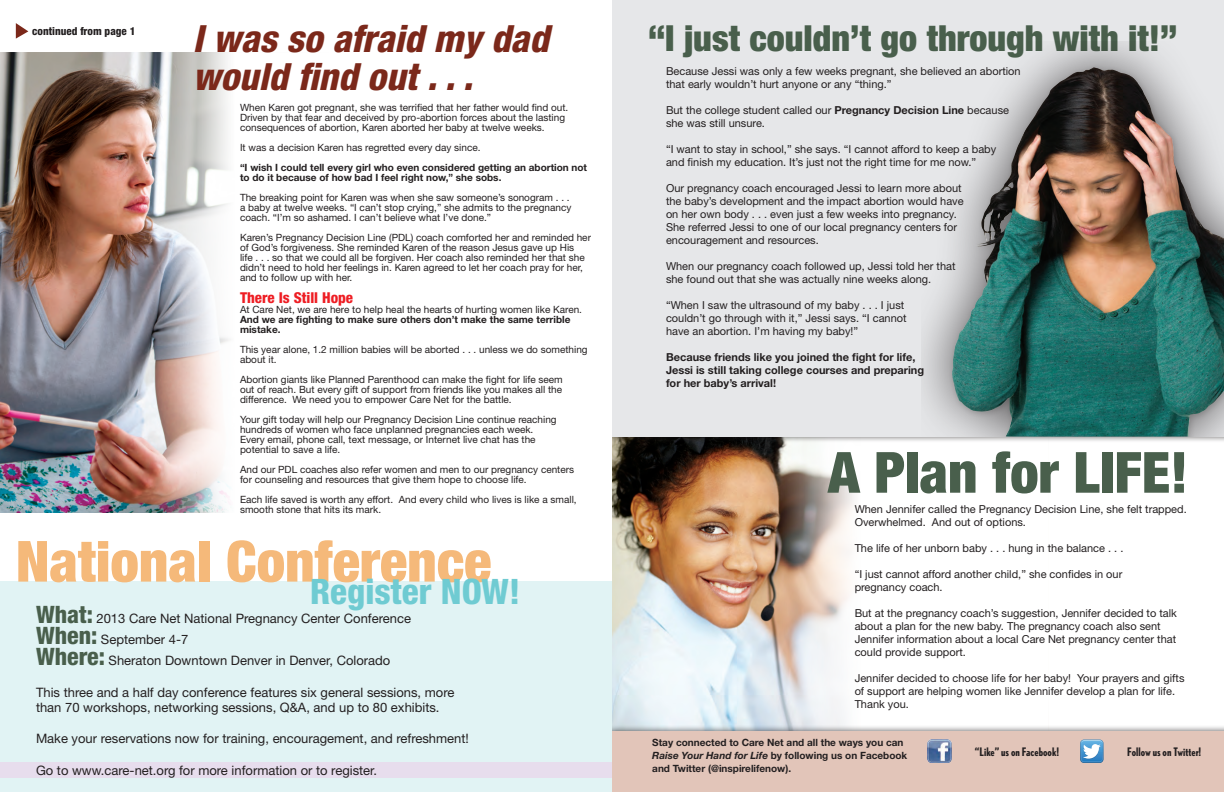
<style>
.page{position:relative;width:1224px;height:792px;background:#fff}
.page>*{position:absolute;margin:0;border:0;box-sizing:border-box;transform-origin:0 0}
.t1{font:900 condensed 56.8px "Helvetica Neue";color:#f5b97a}
.t2{font:900 condensed 56.8px "Helvetica Neue";color:#495f4c}
.t3{font:italic 800 condensed 37.5px/37.5px "Helvetica Neue";color:#7b281a}
.t4{font:900 condensed 36px "Helvetica Neue";color:#495f4c}
.t5{font:800 condensed 35.1px "Helvetica Neue";color:#6fcbd2}
.t6{font:800 condensed 15px "Helvetica Neue";color:#ee1d23}
.t7{font:13px/15.6px "Helvetica Neue";color:#231f20}
.t8{font:700 condensed 11.7px "Nobel";color:#231f20}
.t9{font:11px/13px "Helvetica Neue";color:#231f20}
.t10{font:700 11px/13px "Helvetica Neue";color:#231f20}
.t11{font:800 condensed 11px "Helvetica Neue";color:#231f20}
.t12{font:10px/10px "Helvetica Neue";color:#231f20}
.t13{font:700 10px/10px "Helvetica Neue";color:#231f20}
.s1{font-weight:400}
.s2{font-weight:800;font-stretch:condensed;font-size:24px;color:#495f4c}
.s3{font-weight:700}
.s4{font-style:italic}
</style>
<div class="page">
<img style="left:612px;top:443px;width:242px;height:282px">
<div style="left:612px;top:0;width:612px;height:437px;background:#e6e7e9"></div>
<div style="left:605px;top:725px;width:619px;height:67px;background:#231f20;opacity:.75"></div>
<div style="left:612px;top:731px;width:612px;height:61px;background:#e2c5b9"></div>
<img style="left:0;top:52px;width:229px;height:461px">
<div style="left:0;top:582px;width:612px;height:210px;background:#e1f3f4"></div>
<div style="left:0;top:762px;width:612px;height:16px;background:#e7dded"></div>
<svg style="left:16px;top:23px;width:12px;height:16px"></svg>
<img style="left:928px;top:740px;width:23px;height:23px">
<svg style="left:1080px;top:740px;width:24px;height:23px"></svg>
<div style="left:922px;top:42px;width:302px;height:395px;background:#231f20;opacity:.75"></div>
<img style="left:952px;top:69px;width:139px;height:342px">
<p class="t11" style="left:32px;top:25px;width:105px">continued from page 1</p>
<p class="t3" style="left:193px;top:19px;width:357px">I was so afraid my dad would find out . . .</p>
<p class="t12" style="left:240px;top:102px;width:330px">When Karen got pregnant, she was terrified that her father would find out.<br>Driven by that fear and deceived by pro-abortion forces about the lasting</p>
<p class="t12" style="left:240px;top:122px;width:306px">consequences of abortion, Karen aborted her baby at twelve weeks.</p>
<p class="t12" style="left:240px;top:142px;width:242px">It was a decision Karen has regretted every day since.</p>
<p class="t13" style="left:240px;top:162px;width:349px">“I wish I could tell every girl who even considered getting an abortion not to do it because of how bad I feel right now,” she sobs.</p>
<p class="t12" style="left:240px;top:192px;width:333px">The breaking point for Karen was when she saw someone’s sonogram . . . a baby at twelve weeks. “I can’t stop crying,” she admits to the pregnancy coach. “I’m so ashamed. I can’t believe what I’ve done.”</p>
<p class="t12" style="left:240px;top:232px;width:353px">Karen’s Pregnancy Decision Line (PDL) coach comforted her and reminded her of God’s forgiveness. She reminded Karen of the reason Jesus gave up His<br>life . . . so that we could all be forgiven. Her coach also reminded her that she didn’t need to hold her feelings in. Karen agreed to let her coach pray for her, and to follow up with her.</p>
<p class="t6" style="left:240px;top:289px;width:115px">There Is Still Hope</p>
<p class="t13" style="left:240px;top:304px;width:344px"><span class="s1">At Care Net, we are here to help heal the hearts of hurting women like Karen.<br></span>And we are fighting to make sure others don’t make the same terrible mistake.</p>
<p class="t12" style="left:240px;top:344px;width:349px">This year alone, 1.2 million babies will be aborted . . . unless we do something about it.</p>
<p class="t12" style="left:240px;top:374px;width:324px;text-align:justify">Abortion giants like Planned Parenthood can make the fight for life seem out of reach. But every gift of support from friends like you makes all the difference. We need you to empower Care Net for the battle.</p>
<p class="t12" style="left:240px;top:414px;width:318px">Your gift today will help our Pregnancy Decision Line continue reaching hundreds of women who face unplanned pregnancies each week.<br>Every email, phone call, text message, or Internet live chat has the potential to save a life.</p>
<p class="t12" style="left:240px;top:464px;width:336px">And our PDL coaches also refer women and men to our pregnancy centers</p>
<p class="t12" style="left:240px;top:474px;width:288px">for counseling and resources that give them hope to choose life.</p>
<p class="t12" style="left:240px;top:494px;width:338px">Each life saved is worth any effort. And every child who lives is like a small, smooth stone that hits its mark.</p>
<p class="t1" style="left:16px;top:526px;width:477px">National Conference</p>
<p class="t5" style="left:310px;top:570px;width:212px">Register NOW!</p>
<p class="t7" style="left:36px;top:611px;width:376px"><span class="s2">What:</span> 2013 Care Net National Pregnancy Center Conference</p>
<p class="t7" style="left:36px;top:632px;width:154px"><span class="s2">When:</span> September 4-7</p>
<p class="t7" style="left:36px;top:653px;width:356px"><span class="s2">Where:</span> Sheraton Downtown Denver in Denver, Colorado</p>
<p class="t7" style="left:36px;top:684px;width:420px">This three and a half day conference features six general sessions, more than 70 workshops, networking sessions, Q&amp;A, and up to 80 exhibits.</p>
<p class="t7" style="left:36px;top:731px;width:434px">Make your reservations now for training, encouragement, and refreshment!</p>
<p class="t7" style="left:36px;top:762px;width:343px">Go to www.care-net.org for more information or to register.</p>
<p class="t4" style="left:648px;top:16px;width:531px">“I just couldn’t go through with it!”</p>
<p class="t9" style="left:666px;top:64px;width:356px">Because Jessi was only a few weeks pregnant, she believed an abortion that early wouldn’t hurt anyone or any “thing.”</p>
<p class="t9" style="left:666px;top:103px;width:345px">But the college student called our <span class="s3">Pregnancy Decision Line</span> because she was still unsure.</p>
<p class="t9" style="left:666px;top:142px;width:332px">“I want to stay in school,” she says. “I cannot afford to keep a baby and finish my education. It’s just not the right time for me now.”</p>
<p class="t9" style="left:666px;top:181px;width:299px">Our pregnancy coach encouraged Jessi to learn more about the baby’s development and the impact abortion would have on her own body . . . even just a few weeks into pregnancy.<br>She referred Jessi to one of our local pregnancy centers for encouragement and resources.</p>
<p class="t9" style="left:666px;top:259px;width:291px">When our pregnancy coach followed up, Jessi told her that she found out that she was actually nine weeks along.</p>
<p class="t9" style="left:666px;top:298px;width:242px">“When I saw the ultrasound of my baby . . . I just couldn’t go through with it,” Jessi says. “I cannot have an abortion. I’m having my baby!”</p>
<p class="t10" style="left:666px;top:350px;width:260px">Because friends like you joined the fight for life,<br>Jessi is still taking college courses and preparing for her baby’s arrival!</p>
<p class="t2" style="left:828px;top:438px;width:361px">A Plan for LIFE!</p>
<p class="t9" style="left:855px;top:503px;width:334px">When Jennifer called the Pregnancy Decision Line, she felt trapped.<br>Overwhelmed. And out of options.</p>
<p class="t9" style="left:855px;top:542px;width:270px">The life of her unborn baby . . . hung in the balance . . .</p>
<p class="t9" style="left:855px;top:568px;width:269px">“I just cannot afford another child,” she confides in our pregnancy coach.</p>
<p class="t9" style="left:855px;top:607px;width:324px">But at the pregnancy coach’s suggestion, Jennifer decided to talk about a plan for the new baby. The pregnancy coach also sent Jennifer information about a local Care Net pregnancy center that could provide support.</p>
<p class="t9" style="left:855px;top:672px;width:331px">Jennifer decided to choose life for her baby! Your prayers and gifts of support are helping women like Jennifer develop a plan for life.<br>Thank you.</p>
<p class="t13" style="left:652px;top:736px;width:256px;line-height:13px">Stay connected to Care Net and all the ways you can<br><span class="s4">Raise Your Hand for Life</span> by following us on Facebook and Twitter (@inspirelifenow).</p>
<p class="t8" style="left:975px;top:745px;width:86px">“Like” us on Facebook!</p>
<p class="t8" style="left:1127px;top:745px;width:76px">Follow us on Twitter!</p>
</div>
